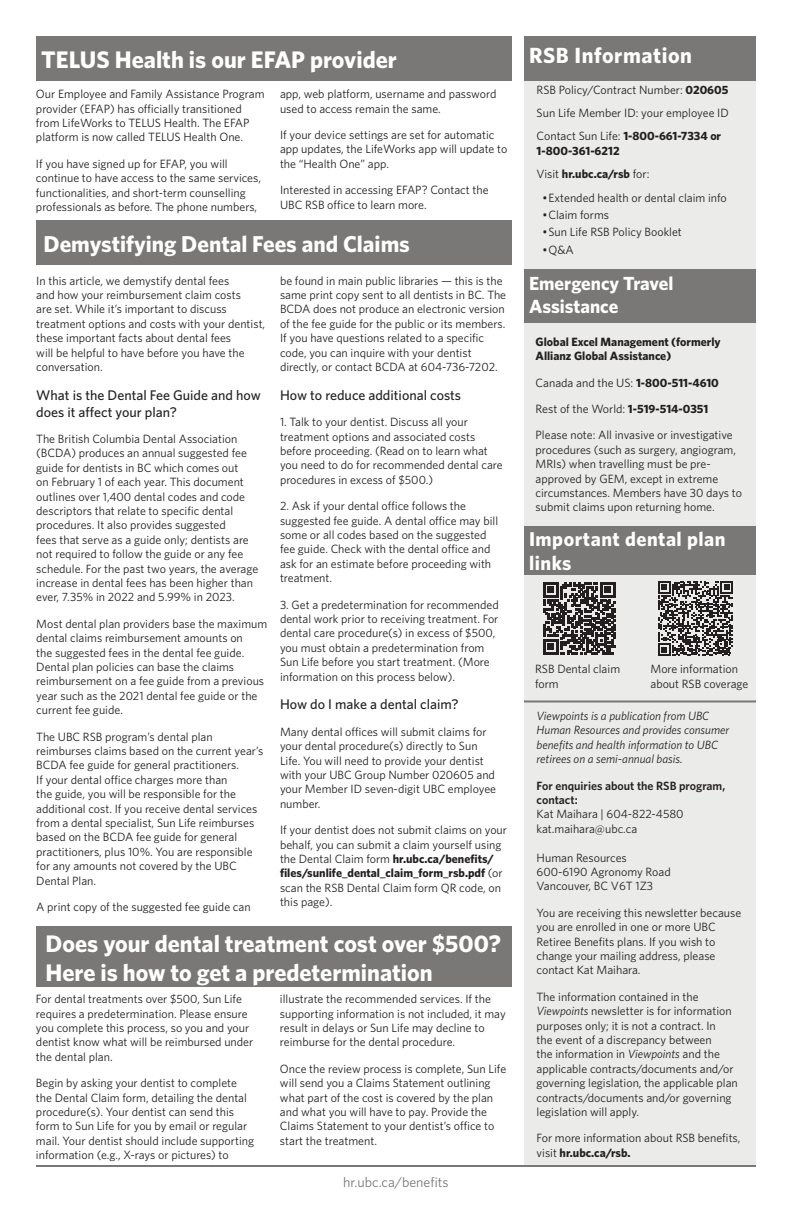
<style>
.page{position:relative;width:792px;height:1224px;background:#fff}
.page>*{position:absolute;margin:0;border:0;box-sizing:border-box;transform-origin:0 0}
.Headline__2_-_Black{font:700 24px/28.8px "Whitney";color:#fff}
.Headline__2_-_Black-2{font:700 23px "Whitney";color:#fff}
.Subhead_-_White_-_Medium{font:700 22px "Whitney";letter-spacing:.025em;color:#fff}
.Subhead_-_White_-_Medium-2{font:700 20px/24px "Whitney";letter-spacing:.025em;color:#fff}
.Subhead_-_White_-_Medium-3{font:700 19px/22.8px "Whitney";color:#fff}
.t1{font:500 14px/16.8px "Whitney";color:#231f20}
.Subhead_-_Blue_-_Small{font:14px "Whitney";color:#797877}
.t2{font:12px/14.4px "Whitney";color:#231f20}
.t3{font:italic 12px/14.4px "Whitney";color:#231f20}
.t4{font:700 12px/14.4px "Whitney";color:#231f20}
.s1{font-weight:700}
.s2{font-weight:400}
.s3{font-weight:600}
.s4{font-style:italic}
</style>
<div class="page">
<div style="left:524px;top:37px;width:232px;height:1128px;background:#ebebea"></div>
<svg style="left:543px;top:582px;width:72px;height:73px"></svg>
<svg style="left:658px;top:581px;width:75px;height:74px"></svg>
<div style="left:36px;top:36px;width:476px;height:45px;background:#797877"></div>
<div style="left:524px;top:269px;width:232px;height:54px;background:#797877"></div>
<hr style="left:36px;top:1165px;width:720px;height:2px;background:#797877">
<div style="left:36px;top:220px;width:476px;height:45px;background:#797877"></div>
<div style="left:524px;top:36px;width:232px;height:45px;background:#797877"></div>
<hr style="left:524px;top:700px;width:232px;height:2px;background:#797877">
<div style="left:36px;top:926px;width:476px;height:61px;background:#797877"></div>
<div style="left:524px;top:526px;width:232px;height:49px;background:#797877"></div>
<p class="Headline__2_-_Black" style="left:41px;top:45px;width:357px">TELUS Health is our EFAP provider</p>
<p class="t2" style="left:36px;top:86px;width:230px">Our Employee and Family Assistance Program provider (EFAP) has officially transitioned from LifeWorks to TELUS Health. The EFAP platform is now called TELUS Health One.</p>
<p class="t2" style="left:36px;top:156px;width:227px">If you have signed up for EFAP, you will continue to have access to the same services, functionalities, and short-term counselling professionals as before. The phone numbers,</p>
<p class="t2" style="left:280px;top:86px;width:218px">app, web platform, username and password used to access remain the same.</p>
<p class="t2" style="left:280px;top:127px;width:229px">If your device settings are set for automatic app updates, the LifeWorks app will update to the “Health One” app.</p>
<p class="t2" style="left:280px;top:182px;width:210px">Interested in accessing EFAP? Contact the<br>UBC RSB office to learn more.</p>
<p class="Headline__2_-_Black-2" style="left:44px;top:228px;width:368px">Demystifying Dental Fees and Claims</p>
<p class="t2" style="left:36px;top:273px;width:230px">In this article, we demystify dental fees<br>and how your reimbursement claim costs<br>are set. While it’s important to discuss treatment options and costs with your dentist, these important facts about dental fees<br>will be helpful to have before you have the conversation.</p>
<p class="t1" style="left:36px;top:386px;width:226px">What is the Dental Fee Guide and how does it affect your plan?</p>
<p class="t2" style="left:36px;top:431px;width:223px">The British Columbia Dental Association (BCDA) produces an annual suggested fee guide for dentists in BC which comes out<br>on February 1 of each year. This document outlines over 1,400 dental codes and code descriptors that relate to specific dental procedures. It also provides suggested<br>fees that serve as a guide only; dentists are not required to follow the guide or any fee schedule. For the past two years, the average increase in dental fees has been higher than ever, 7.35% in 2022 and 5.99% in 2023.</p>
<p class="t2" style="left:36px;top:616px;width:233px">Most dental plan providers base the maximum dental claims reimbursement amounts on<br>the suggested fees in the dental fee guide.<br>Dental plan policies can base the claims reimbursement on a fee guide from a previous year such as the 2021 dental fee guide or the current fee guide.</p>
<p class="t2" style="left:36px;top:729px;width:229px">The UBC RSB program’s dental plan reimburses claims based on the current year’s BCDA fee guide for general practitioners.<br>If your dental office charges more than<br>the guide, you will be responsible for the additional cost. If you receive dental services from a dental specialist, Sun Life reimburses based on the BCDA fee guide for general practitioners, plus 10%. You are responsible for any amounts not covered by the UBC Dental Plan.</p>
<p class="t2" style="left:36px;top:899px;width:216px">A print copy of the suggested fee guide can</p>
<p class="t2" style="left:280px;top:273px;width:228px">be found in main public libraries — this is the same print copy sent to all dentists in BC. The BCDA does not produce an electronic version of the fee guide for the public or its members.<br>If you have questions related to a specific code, you can inquire with your dentist directly, or contact BCDA at 604-736-7202.</p>
<p class="t1" style="left:280px;top:386px;width:183px">How to reduce additional costs</p>
<p class="t2" style="left:280px;top:415px;width:224px">1. Talk to your dentist. Discuss all your treatment options and associated costs before proceeding. (Read on to learn what you need to do for recommended dental care procedures in excess of $500.)</p>
<p class="t2" style="left:280px;top:499px;width:220px">2. Ask if your dental office follows the suggested fee guide. A dental office may bill some or all codes based on the suggested fee guide. Check with the dental office and ask for an estimate before proceeding with treatment.</p>
<p class="t2" style="left:280px;top:597px;width:220px">3. Get a predetermination for recommended dental work prior to receiving treatment. For dental care procedure(s) in excess of $500, you must obtain a predetermination from Sun Life before you start treatment. (More information on this process below).</p>
<p class="t1" style="left:280px;top:696px;width:180px">How do I make a dental claim?</p>
<p class="t2" style="left:280px;top:724px;width:218px">Many dental offices will submit claims for your dental procedure(s) directly to Sun Life. You will need to provide your dentist with your UBC Group Number 020605 and your Member ID seven-digit UBC employee number.</p>
<p class="t2" style="left:280px;top:823px;width:229px">If your dentist does not submit claims on your behalf, you can submit a claim yourself using the Dental Claim form <span class="s1">hr.ubc.ca/benefits/ files/sunlife_dental_claim_form_rsb.pdf</span> (or scan the RSB Dental Claim form QR code, on this page).</p>
<p class="Headline__2_-_Black" style="left:46px;top:929px;width:457px">Does your dental treatment cost over $500?<br>Here is how to get a predetermination</p>
<p class="t2" style="left:280px;top:992px;width:227px">illustrate the recommended services. If the supporting information is not included, it may result in delays or Sun Life may decline to reimburse for the dental procedure.</p>
<p class="t2" style="left:280px;top:1061px;width:228px">Once the review process is complete, Sun Life will send you a Claims Statement outlining what part of the cost is covered by the plan and what you will have to pay. Provide the Claims Statement to your dentist’s office to start the treatment.</p>
<p class="t2" style="left:36px;top:992px;width:219px">For dental treatments over $500, Sun Life requires a predetermination. Please ensure you complete this process, so you and your dentist know what will be reimbursed under the dental plan.</p>
<p class="t2" style="left:36px;top:1076px;width:220px">Begin by asking your dentist to complete the Dental Claim form, detailing the dental procedure(s). Your dentist can send this form to Sun Life for you by email or regular mail. Your dentist should include supporting information (e.g., X-rays or pictures) to</p>
<p class="Subhead_-_Blue_-_Small" style="left:343px;top:1173px;width:107px">hr.ubc.ca/benefits</p>
<p class="Subhead_-_White_-_Medium" style="left:529px;top:41px;width:164px">RSB Information</p>
<p class="t2" style="left:537px;top:82px;width:193px">RSB Policy/Contract Number: <span class="s1">020605</span></p>
<p class="t2" style="left:537px;top:105px;width:194px">Sun Life Member ID: your employee ID</p>
<p class="t4" style="left:537px;top:129px;width:186px"><span class="s2">Contact Sun Life:</span> 1-800-661-7334 or<br>1-800-361-6212</p>
<p class="t4" style="left:537px;top:167px;width:114px"><span class="s2">Visit</span> hr.ubc.ca/rsb <span class="s2">for:</span></p>
<p class="t2" style="left:543px;top:190px;width:186px">• Extended health or dental claim info</p>
<p class="t2" style="left:543px;top:207px;width:68px">• Claim forms</p>
<p class="t2" style="left:543px;top:225px;width:141px">• Sun Life RSB Policy Booklet</p>
<p class="t2" style="left:543px;top:242px;width:33px">• Q&amp;A</p>
<p class="Subhead_-_White_-_Medium-3" style="left:529px;top:272px;width:146px">Emergency Travel<br>Assistance</p>
<p class="t4" style="left:536px;top:334px;width:187px">Global Excel Management (formerly<br>Allianz Global Assistance)</p>
<p class="t2" style="left:536px;top:375px;width:185px">Canada and the US: <span class="s1">1-800-511-4610</span></p>
<p class="t2" style="left:536px;top:401px;width:174px">Rest of the World: <span class="s1">1-519-514-0351</span></p>
<p class="t2" style="left:536px;top:428px;width:208px">Please note: All invasive or investigative procedures (such as surgery, angiogram, MRIs) when travelling must be pre&shy;approved by GEM, except in extreme circumstances. Members have 30 days to submit claims upon returning home.</p>
<p class="Subhead_-_White_-_Medium-2" style="left:529px;top:526px;width:198px">Important dental plan links</p>
<p class="t2" style="left:535px;top:662px;width:87px">RSB Dental claim form</p>
<p class="t2" style="left:650px;top:662px;width:99px">More information about RSB coverage</p>
<p class="t3" style="left:537px;top:708px;width:194px">Viewpoints is a publication from UBC Human Resources and provides consumer benefits and health information to UBC retirees on a semi-annual basis.</p>
<p class="t2" style="left:537px;top:778px;width:190px"><span class="s3">For enquiries about the RSB program, contact:<br></span>Kat Maihara | 604-822-4580 kat.maihara@ubc.ca</p>
<p class="t2" style="left:537px;top:850px;width:136px">Human Resources<br>600-6190 Agronomy Road<br>Vancouver, BC V6T 1Z3</p>
<p class="t2" style="left:537px;top:905px;width:206px">You are receiving this newsletter because you are enrolled in one or more UBC Retiree Benefits plans. If you wish to change your mailing address, please contact Kat Maihara.</p>
<p class="t2" style="left:537px;top:989px;width:203px">The information contained in the <span class="s4">Viewpoints</span> newsletter is for information purposes only; it is not a contract. In<br>the event of a discrepancy between<br>the information in <span class="s4">Viewpoints</span> and the applicable contracts/documents and/or governing legislation, the applicable plan contracts/documents and/or governing legislation will apply.</p>
<p class="t2" style="left:537px;top:1131px;width:205px">For more information about RSB benefits, visit <span class="s1">hr.ubc.ca/rsb.</span></p>
</div>
